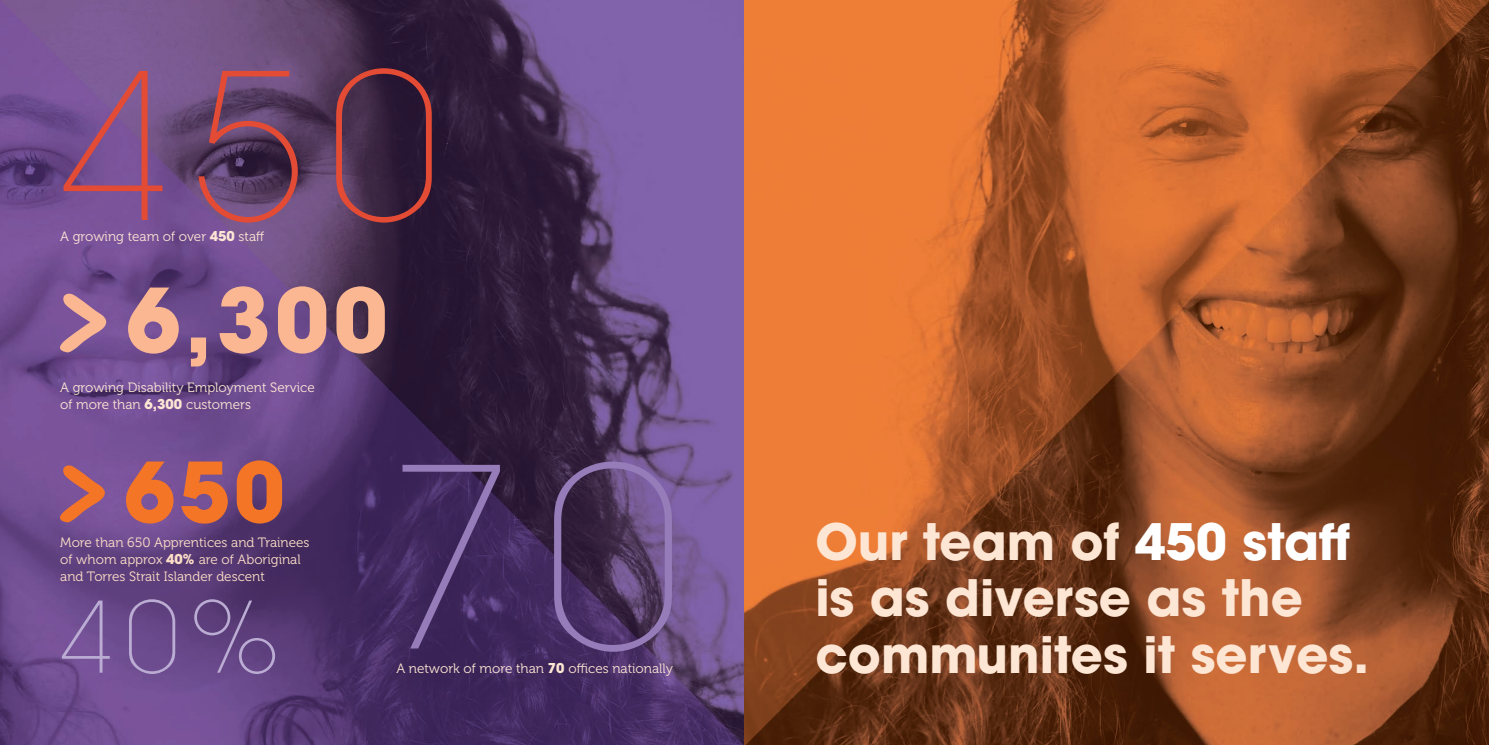
<style>
.page{position:relative;width:1489px;height:745px;background:#fff}
.page>*{position:absolute;margin:0;border:0;box-sizing:border-box;transform-origin:0 0}
.t1{font:275px "Avant Garde Ext Lit ITC";color:#967db9}
.t2{font:223.12px "Avant Garde Ext Lit ITC";color:#e44b34}
.t3{font:108px "Avant Garde Ext Lit ITC";color:#bbacd3}
.t4{font:700 87.5px "ITC Avant Garde Pro";color:#fab792}
.t5{font:700 82.12px "ITC Avant Garde Pro";color:#f47525}
.t6{font:700 49.75px/56.2px "ITC Avant Garde Pro";color:#fee6d4}
.t7{font:13.5px/16.9px "Museo 300";color:#fee6d4}
.t8{font:13.5px/16.9px "Museo 300";color:#fddfc7}
.s1{font-family:"ITC Avant Garde Pro";font-weight:700}
.s2{font-family:"Hand Of Sean Demo";font-weight:400;font-size:89px}
.s3{font-family:"Hand Of Sean Demo";font-weight:400;font-size:86.38px}
.s4{color:#fff}
</style>
<div class="page">
<img style="left:0;top:0;width:1488px;height:744px">
<h2 class="t2" style="left:60px;top:22px;width:381px">450</h2>
<p class="t7" style="left:60px;top:228px;width:205px">A growing team of over <span class="s1">450</span> staff</p>
<h3 class="t4" style="left:60px;top:261px;width:329px"><span class="s2">&gt;</span> 6,300</h3>
<p class="t7" style="left:60px;top:379px;width:256px">A growing Disability Employment Service of more than <span class="s1">6,300</span> customers</p>
<h3 class="t5" style="left:60px;top:437px;width:226px"><span class="s3">&gt;</span> 650</h3>
<p class="t8" style="left:60px;top:533px;width:251px">More than 650 Apprentices and Trainees of whom approx <span class="s1">40%</span> are of Aboriginal and Torres Strait Islander descent</p>
<h3 class="t3" style="left:60px;top:576px;width:221px">40%</h3>
<h1 class="t1" style="left:379px;top:404px;width:304px">70</h1>
<p class="t7" style="left:396px;top:660px;width:278px">A network of more than <span class="s1">70</span> offices nationally</p>
<h3 class="t6" style="left:815px;top:512px;width:555px">Our team of <span class="s4">450 staff </span>is as diverse as the communites it serves.</h3>
</div>
